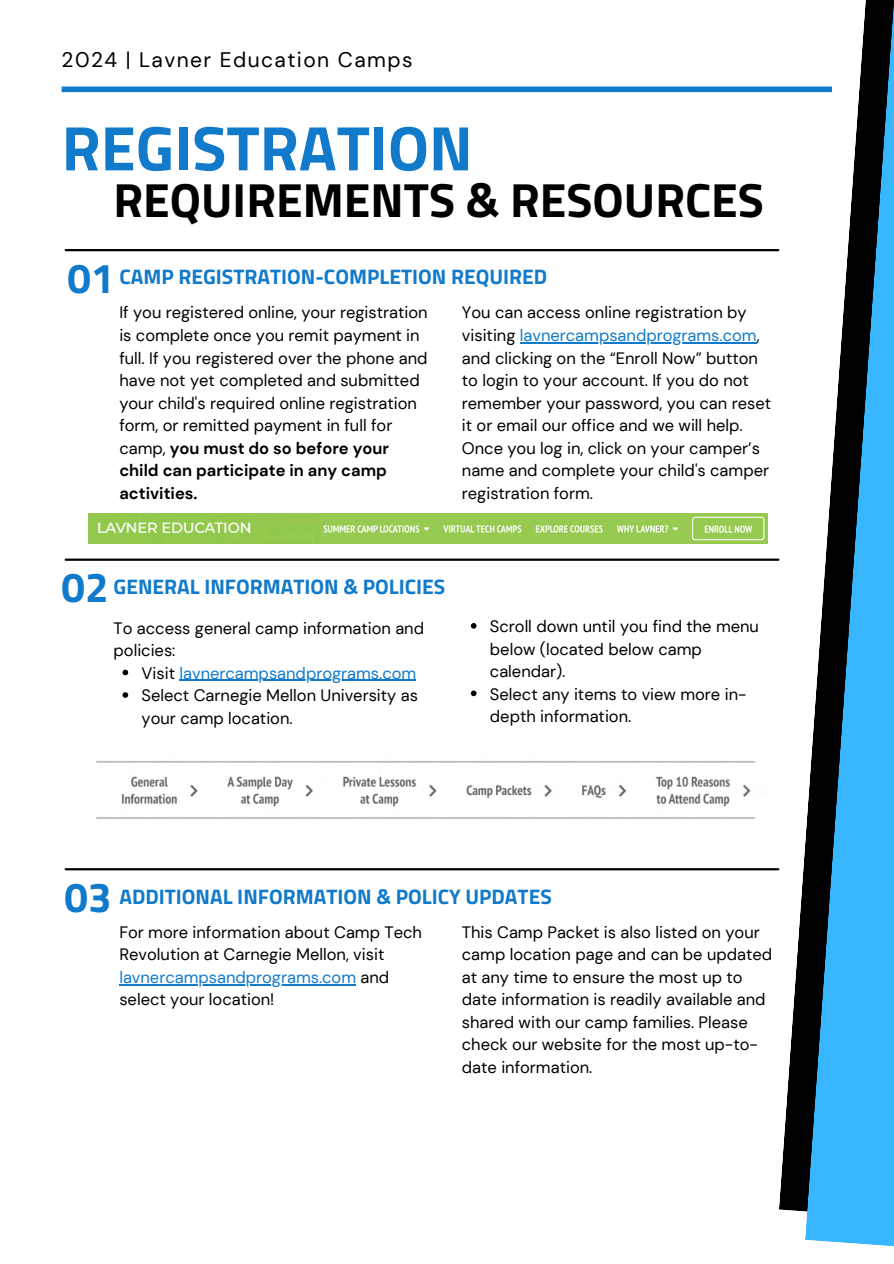
<style>
.page{position:relative;width:894px;height:1264px;background:#fff}
.page>*{position:absolute;margin:0;border:0;box-sizing:border-box;transform-origin:0 0}
.t1{font:700 63px "Titillium Web";color:#117aca}
.t2{font:700 48px "Titillium Web";color:#000}
.t3{font:700 42px "Titillium Web";color:#117aca}
.t4{font:700 21px "Titillium Web";color:#117aca}
.t5{font:21px "DM Sans";letter-spacing:.07em;color:#000}
.t6{font:16.5px/22.5px "DM Sans";color:#000}
.t7{font:16.5px/22.5px "DM Sans";color:#117aca}
.s1{color:#117aca}
.s2{font-weight:700}
.s3{color:#000}
</style>
<div class="page">
<svg style="left:778px;top:0;width:115px;height:1212px"></svg>
<svg style="left:804px;top:2px;width:89px;height:1244px;fill:#38b6ff"></svg>
<div style="left:62px;top:86px;width:769px;height:6px;background:#117aca"></div>
<hr style="left:66px;top:558px;width:712px;height:3px;background:#000">
<hr style="left:66px;top:249px;width:712px;height:2px;background:#000">
<hr style="left:519px;top:342px;width:237px;height:1px;background:#117aca">
<svg style="left:122px;top:669px;width:6px;height:6px"></svg>
<hr style="left:179px;top:679px;width:237px;height:2px;background:#117aca">
<svg style="left:122px;top:692px;width:6px;height:5px"></svg>
<svg style="left:471px;top:623px;width:5px;height:5px"></svg>
<svg style="left:471px;top:690px;width:5px;height:6px"></svg>
<hr style="left:66px;top:868px;width:712px;height:2px;background:#000">
<hr style="left:119px;top:984px;width:237px;height:1px;background:#117aca">
<img style="left:88px;top:514px;width:232px;height:29px">
<img style="left:320px;top:514px;width:447px;height:29px">
<img style="left:96px;top:761px;width:660px;height:58px">
<h4 class="t5" style="left:62px;top:46px;width:352px">2024 | Lavner Education Camps</h4>
<h1 class="t1" style="left:62px;top:99px;width:412px">REGISTRATION</h1>
<h2 class="t2" style="left:113px;top:163px;width:651px">REQUIREMENTS &amp; RESOURCES</h2>
<p class="t3" style="left:67px;top:245px;width:49px">01</p>
<h3 class="t4" style="left:119px;top:261px;width:429px">CAMP REGISTRATION-COMPLETION REQUIRED</h3>
<p class="t6" style="left:462px;top:301px;width:299px">You can access online registration by visiting <span class="s1">lavnercampsandprograms.com</span>,</p>
<p class="t6" style="left:462px;top:346px;width:310px">and clicking on the “Enroll Now” button to login to your account. If you do not remember your password, you can reset it or email our office and we will help.<br>Once you log in, click on your camper’s name and complete your child's camper registration form.</p>
<p class="t6" style="left:119px;top:301px;width:310px">If you registered online, your registration is complete once you remit payment in full. If you registered over the phone and have not yet completed and submitted your child's required online registration form, or remitted payment in full for camp, <span class="s2">you must do so before your child can participate in any camp activities.</span></p>
<p class="t3" style="left:62px;top:555px;width:49px">02</p>
<p class="t4" style="left:113px;top:570px;width:333px">GENERAL INFORMATION &amp; POLICIES</p>
<h3 class="t6" style="left:113px;top:616px;width:312px">To access general camp information and policies:</h3>
<p class="t7" style="left:141px;top:661px;width:276px"><span class="s3">Visit</span> lavnercampsandprograms.com</p>
<p class="t6" style="left:141px;top:684px;width:278px">Select Carnegie Mellon University as</p>
<p class="t6" style="left:141px;top:706px;width:153px">your camp location.</p>
<p class="t6" style="left:490px;top:615px;width:270px">Scroll down until you find the menu below (located below camp calendar).</p>
<p class="t6" style="left:490px;top:682px;width:258px">Select any items to view more in&shy;depth information.</p>
<p class="t3" style="left:64px;top:864px;width:49px">03</p>
<h3 class="t4" style="left:119px;top:880px;width:434px">ADDITIONAL INFORMATION &amp; POLICY UPDATES</h3>
<p class="t6" style="left:462px;top:921px;width:312px">This Camp Packet is also listed on your camp location page and can be updated at any time to ensure the most up to date information is readily available and shared with our camp families. Please check our website for the most up-to&shy;date information.</p>
<p class="t6" style="left:119px;top:921px;width:304px">For more information about Camp Tech<br>Revolution at Carnegie Mellon, visit</p>
<p class="t7" style="left:119px;top:966px;width:271px">lavnercampsandprograms.com <span class="s3">and select your location!</span></p>
</div>
